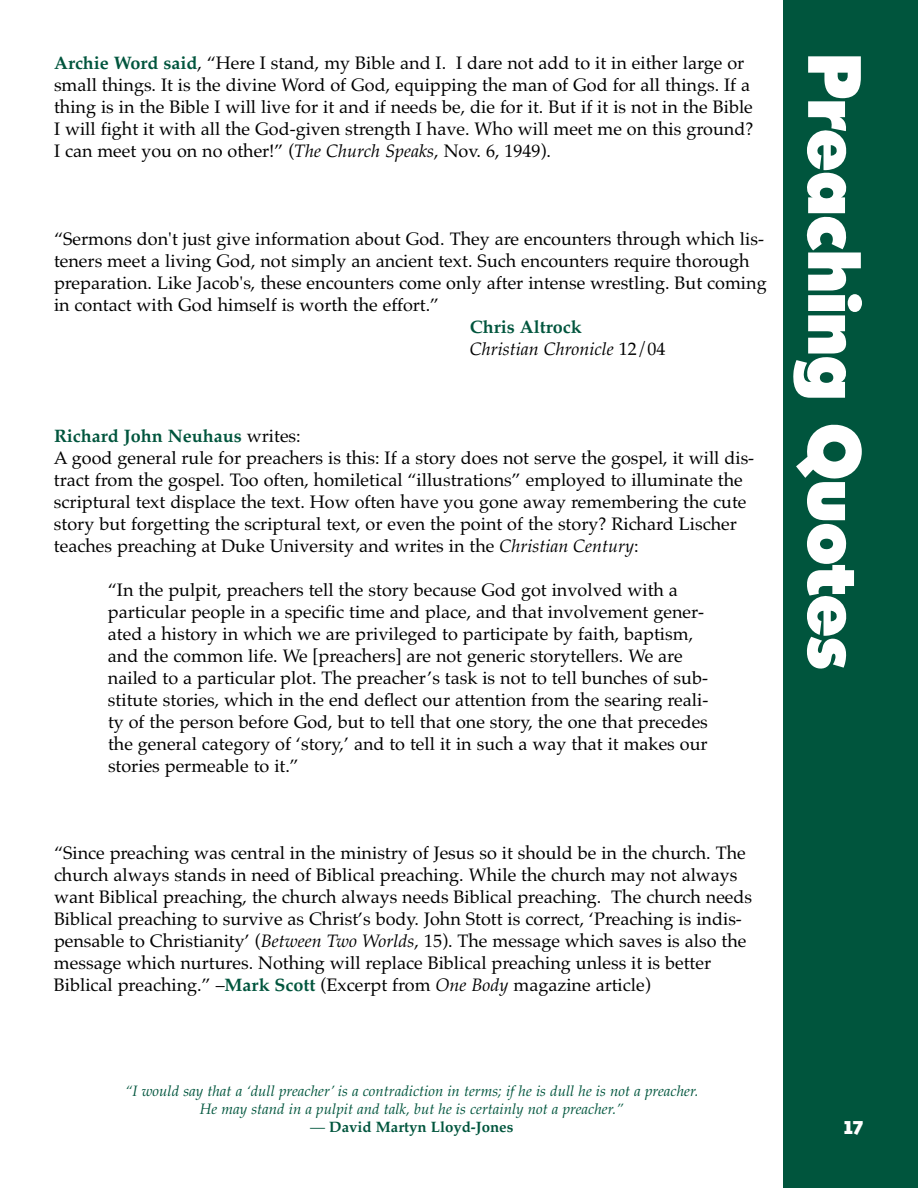
<style>
.page{position:relative;width:918px;height:1188px;background:#fff}
.page>*{position:absolute;margin:0;border:0;box-sizing:border-box;transform-origin:0 0}
.t1{font:800 73.2px "Migra";color:#fff}
.t2{font:18px/21.9px "Palatino";color:#000}
.t3{font:italic 18px/21.9px "Palatino";color:#000}
.t4{font:800 18px "Migra";color:#fff}
.t5{font:italic 15px/18.3px "Palatino";color:#00553d;text-align:center}
.t6{font:700 15px "Palatino";color:#00553d}
.s1{font-weight:700;color:#00553d}
.s2{font-style:italic}
.s3{font-weight:700;font-style:normal;color:#00553d}
.s4{font-style:normal}
.s5{font-weight:400}
</style>
<div class="page">
<div style="left:783px;top:0;width:135px;height:1188px;background:#00553d"></div>
<p class="t2" style="left:54px;top:52px;width:701px"><span class="s1">Archie Word said</span>, “Here I stand, my Bible and I. I dare not add to it in either large or small things. It is the divine Word of God, equipping the man of God for all things. If a thing is in the Bible I will live for it and if needs be, die for it. But if it is not in the Bible I will fight it with all the God-given strength I have. Who will meet me on this ground?<br>I can meet you on no other!” (<span class="s2">The Church Speaks</span>, Nov. 6, 1949).</p>
<p class="t2" style="left:54px;top:228px;width:714px">“Sermons don't just give information about God. They are encounters through which lis&shy;teners meet a living God, not simply an ancient text. Such encounters require thorough preparation. Like Jacob's, these encounters come only after intense wrestling. But coming in contact with God himself is worth the effort.”</p>
<p class="t3" style="left:470px;top:316px;width:197px"><span class="s3">Chris Altrock<br></span>Christian Chronicle <span class="s4">12/04</span></p>
<p class="t2" style="left:54px;top:425px;width:702px"><span class="s1">Richard John Neuhaus</span> writes:<br>A good general rule for preachers is this: If a story does not serve the gospel, it will dis&shy;tract from the gospel. Too often, homiletical “illustrations” employed to illuminate the scriptural text displace the text. How often have you gone away remembering the cute story but forgetting the scriptural text, or even the point of the story? Richard Lischer teaches preaching at Duke University and writes in the <span class="s2">Christian Century</span>:</p>
<p class="t2" style="left:108px;top:579px;width:602px">“In the pulpit, preachers tell the story because God got involved with a particular people in a specific time and place, and that involvement gener&shy;ated a history in which we are privileged to participate by faith, baptism, and the common life. We [preachers] are not generic storytellers. We are nailed to a particular plot. The preacher’s task is not to tell bunches of sub&shy;stitute stories, which in the end deflect our attention from the searing reali&shy;ty of the person before God, but to tell that one story, the one that precedes the general category of ‘story,’ and to tell it in such a way that it makes our stories permeable to it.”</p>
<h1 class="t1" style="left:876px;top:54px;width:617px;rotate:90deg">Preaching Quotes</h1>
<p class="t2" style="left:54px;top:842px;width:700px">“Since preaching was central in the ministry of Jesus so it should be in the church. The church always stands in need of Biblical preaching. While the church may not always want Biblical preaching, the church always needs Biblical preaching. The church needs Biblical preaching to survive as Christ’s body. John Stott is correct, ‘Preaching is indis&shy;pensable to Christianity’ (<span class="s2">Between Two Worlds</span>, 15). The message which saves is also the message which nurtures. Nothing will replace Biblical preaching unless it is better Biblical preaching.” –<span class="s1">Mark Scott</span> (Excerpt from <span class="s2">One Body</span> magazine article)</p>
<p class="t5" style="left:125px;top:1082px;width:575px">“I would say that a ‘dull preacher’ is a contradiction in terms; if he is dull he is not a preacher.<br>He may stand in a pulpit and talk, but he is certainly not a preacher.”</p>
<p class="t6" style="left:310px;top:1118px;width:205px"><span class="s5">—</span> David Martyn Lloyd-Jones</p>
<p class="t4" style="left:843px;top:1117px;width:23px">17</p>
</div>
